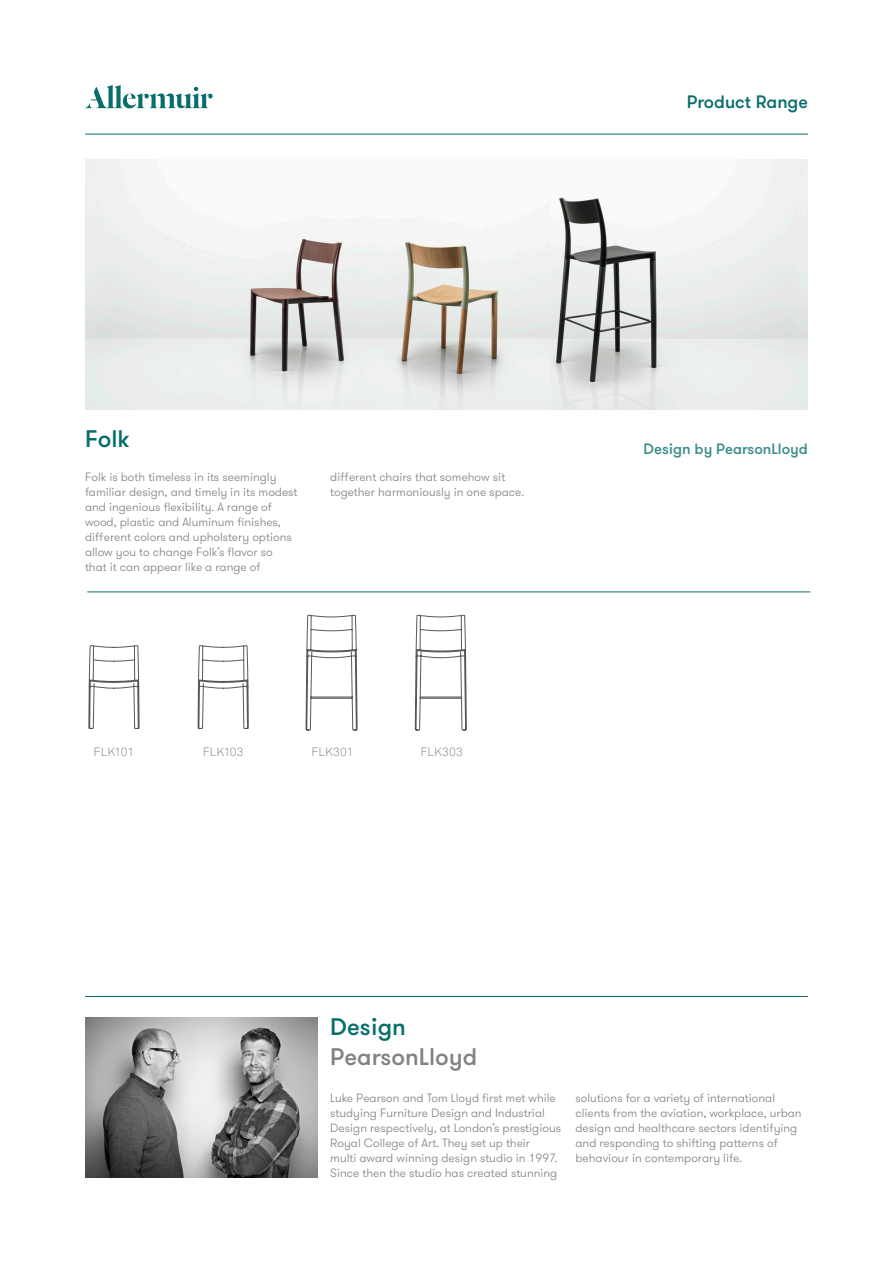
<style>
.page{position:relative;width:893px;height:1263px;background:#fff}
.page>*{position:absolute;margin:0;border:0;box-sizing:border-box;transform-origin:0 0}
.t1{font:500 24px/30px "GT Walsheim";color:#808285}
.t2{font:500 24px "GT Walsheim";color:#086e6b}
.t3{font:500 18px "GT Walsheim";color:#086e6b}
.t4{font:500 15px "GT Walsheim";color:#398b89}
.t5{font:300 12px/15px "GT Walsheim";color:#808285}
.t6{font:300 12px "Akkurat";letter-spacing:.01em;color:#808285}
.s1{color:#086e6b}
</style>
<div class="page">
<svg style="left:88px;top:645px;width:51px;height:84px"></svg>
<svg style="left:198px;top:645px;width:51px;height:84px"></svg>
<hr style="left:87px;top:592px;width:723px;height:1px;background:#086e6b">
<svg style="left:85px;top:85px;width:128px;height:23px"></svg>
<hr style="left:85px;top:134px;width:723px;height:1px;background:#086e6b">
<hr style="left:85px;top:996px;width:723px;height:1px;background:#086e6b">
<img style="left:85px;top:1018px;width:232px;height:160px">
<svg style="left:306px;top:591px;width:51px;height:140px"></svg>
<svg style="left:415px;top:591px;width:52px;height:140px"></svg>
<img style="left:85px;top:159px;width:278px;height:250px">
<img style="left:550px;top:159px;width:258px;height:250px">
<img style="left:363px;top:240px;width:187px;height:169px">
<p class="t3" style="left:687px;top:91px;width:123px">Product Range</p>
<p class="t2" style="left:85px;top:424px;width:46px">Folk</p>
<p class="t5" style="left:85px;top:470px;width:214px">Folk is both timeless in its seemingly familiar design, and timely in its modest and ingenious flexibility. A range of wood, plastic and Aluminum finishes, different colors and upholstery options allow you to change Folk’s flavor so that it can appear like a range of</p>
<p class="t5" style="left:330px;top:470px;width:195px">different chairs that somehow sit together harmoniously in one space.</p>
<p class="t6" style="left:94px;top:744px;width:42px">FLK101</p>
<p class="t6" style="left:203px;top:744px;width:43px">FLK103</p>
<p class="t6" style="left:311px;top:744px;width:44px">FLK301</p>
<p class="t6" style="left:420px;top:744px;width:44px">FLK303</p>
<p class="t4" style="left:643px;top:439px;width:166px">Design by PearsonLloyd</p>
<p class="t1" style="left:330px;top:1012px;width:148px"><span class="s1">Design<br></span>PearsonLloyd</p>
<p class="t5" style="left:330px;top:1090px;width:232px">Luke Pearson and Tom Lloyd first met while studying Furniture Design and Industrial Design respectively, at London’s prestigious Royal College of Art. They set up their<br>multi award winning design studio in 1997.<br>Since then the studio has created stunning</p>
<p class="t5" style="left:575px;top:1090px;width:228px">solutions for a variety of international clients from the aviation, workplace, urban design and healthcare sectors identifying and responding to shifting patterns of behaviour in contemporary life.</p>
</div>
